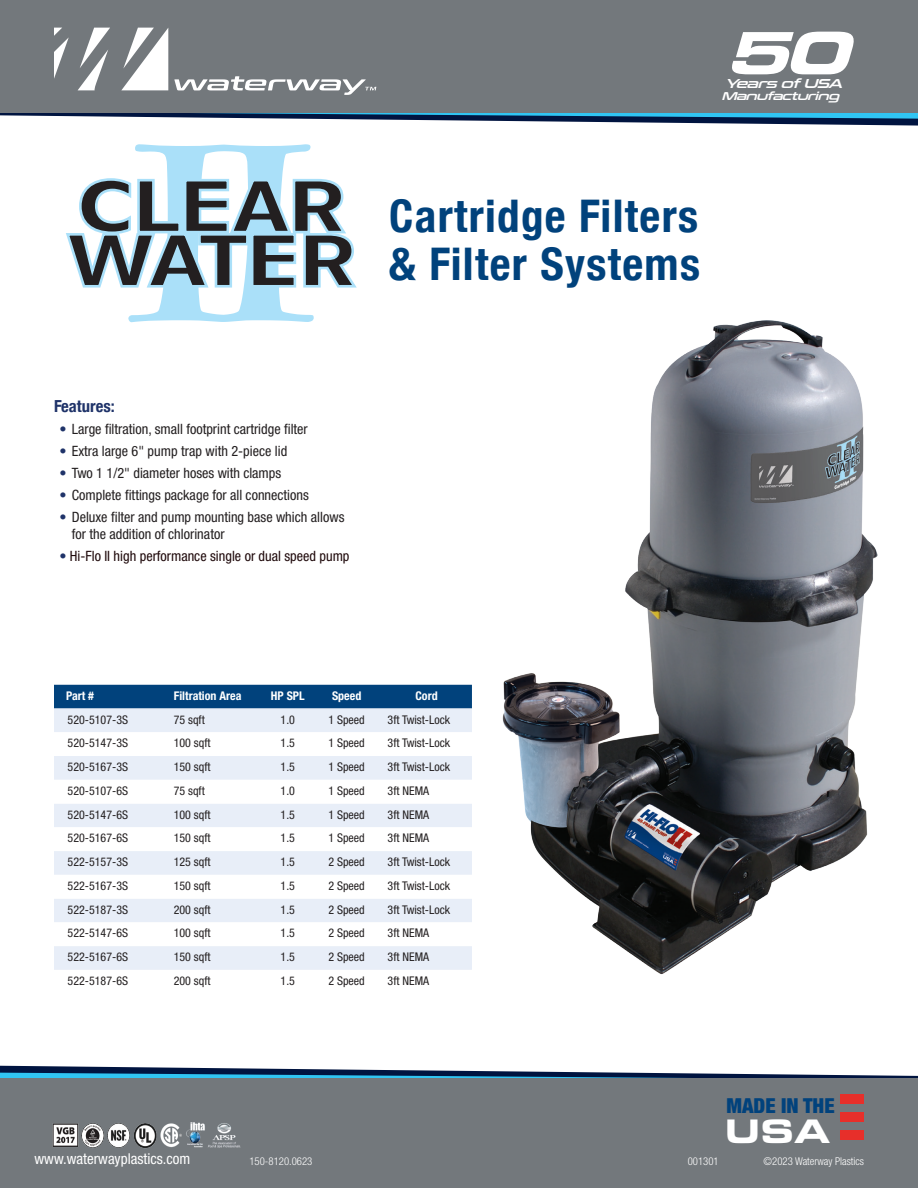
<style>
.page{position:relative;width:918px;height:1188px;background:#fff}
.page>*{position:absolute;margin:0;border:0;box-sizing:border-box;transform-origin:0 0}
.t1{font:700 79.05px "Basic Gothic Pro";letter-spacing:-.045em;color:#231f20;scale:1.1 1}
.t2{font:italic 57.75px "Eurostile Bold Extended Two";color:#fff;scale:1.11 1}
.t3{font:700 condensed 45px/48px "Helvetica Neue";letter-spacing:.03em;color:#01427c}
.t4{font:900 35.25px "Eurostile Ext";color:#fff}
.t5{font:900 condensed 20.55px "Helvetica Neue";color:#01427c}
.t6{font:700 condensed 16.65px "Helvetica Neue";color:#1f3369}
.t7{font:condensed 15px "Helvetica Neue LT Pro";color:#fff}
.t8{font:condensed 14.25px/16.6px "Helvetica Neue LT Pro";color:#231f20}
.t9{font:condensed 14.25px "Helvetica Neue LT Pro";color:#1f090b}
.t10{font:italic 12.75px "Conthrax Sb";color:#fff;scale:1.13 1}
.t11{font:condensed 12px "Helvetica Neue LT Pro";color:#231f20}
.t12{font:700 condensed 12px "Helvetica Neue LT Pro";color:#fff}
.t13{font:italic 11.25px "Conthrax Sb";color:#fff;scale:1.13 1}
.t14{font:300 condensed 10.8px "Helvetica Neue LT Pro";color:#fff}
.s1{color:#1f3369}
</style>
<div class="page">
<svg style="left:0;top:1066px;width:651px;height:7px"></svg>
<svg style="left:0;top:1073px;width:918px;height:5px;background:#286e97"></svg>
<div style="left:0;top:1078px;width:918px;height:110px;background:#73787c"></div>
<svg style="left:331px;top:119px;width:587px;height:7px"></svg>
<svg style="left:0;top:113px;width:918px;height:6px;background:#2d6f97"></svg>
<div style="left:0;top:0;width:918px;height:113px;background:#73787c"></div>
<img style="left:52px;top:1122px;width:189px;height:27px">
<svg style="left:78px;top:28px;width:32px;height:62px"></svg>
<svg style="left:121px;top:28px;width:47px;height:62px"></svg>
<svg style="left:54px;top:28px;width:15px;height:51px"></svg>
<svg style="left:174px;top:76px;width:202px;height:19px"></svg>
<div style="left:840px;top:1095px;width:24px;height:9px;background:#e72f2a"></div>
<div style="left:840px;top:1112px;width:24px;height:10px;background:#e72f2a"></div>
<div style="left:840px;top:1130px;width:24px;height:10px;background:#e72f2a"></div>
<img style="left:502px;top:320px;width:376px;height:654px">
<svg style="left:66px;top:144px;width:291px;height:178px"></svg>
<div style="left:54px;top:685px;width:418px;height:24px;background:#01427c"></div>
<div style="left:54px;top:709px;width:418px;height:23px;background:#e8eef8"></div>
<svg style="left:54px;top:756px;width:418px;height:214px;fill:#e8eef8"></svg>
<h1 class="t1" style="left:77px;top:160px;width:247px">CLEAR</h1>
<h1 class="t1" style="left:66px;top:214px;width:266px">WATER</h1>
<h2 class="t2" style="left:785px;top:12px;width:79px">0</h2>
<p class="t10" style="left:792px;top:73px;width:50px">f USA</p>
<p class="t13" style="left:721px;top:88px;width:110px">Manufacturing</p>
<h2 class="t2" style="left:725px;top:12px;width:79px">5</h2>
<p class="t10" style="left:725px;top:73px;width:66px">Years o</p>
<h3 class="t3" style="left:389px;top:189px;width:312px">Cartridge Filters &amp; Filter Systems</h3>
<h3 class="t6" style="left:54px;top:393px;width:62px">Features:</h3>
<p class="t8" style="left:59px;top:421px;width:250px"><span class="s1">•</span> Large filtration, small footprint cartridge filter</p>
<p class="t8" style="left:59px;top:443px;width:229px"><span class="s1">•</span> Extra large 6" pump trap with 2-piece lid</p>
<p class="t8" style="left:59px;top:465px;width:223px"><span class="s1">•</span> Two 1 1/2" diameter hoses with clamps</p>
<p class="t8" style="left:59px;top:487px;width:251px"><span class="s1">•</span> Complete fittings package for all connections</p>
<p class="t8" style="left:72px;top:509px;width:274px;text-indent:-12px"><span class="s1">•</span> Deluxe filter and pump mounting base which allows for the addition of chlorinator</p>
<p class="t9" style="left:59px;top:547px;width:292px"><span class="s1">•</span> Hi-Flo II high performance single or dual speed pump</p>
<p class="t12" style="left:66px;top:688px;width:29px">Part #</p>
<p class="t12" style="left:174px;top:688px;width:69px">Filtration Area</p>
<p class="t12" style="left:271px;top:688px;width:35px">HP SPL</p>
<p class="t12" style="left:332px;top:688px;width:31px">Speed</p>
<p class="t12" style="left:415px;top:688px;width:24px">Cord</p>
<p class="t11" style="left:68px;top:712px;width:62px">520-5107-3S</p>
<p class="t11" style="left:174px;top:712px;width:33px">75 sqft</p>
<p class="t11" style="left:281px;top:712px;width:16px">1.0</p>
<p class="t11" style="left:328px;top:712px;width:38px">1 Speed</p>
<p class="t11" style="left:388px;top:712px;width:64px">3ft Twist-Lock</p>
<p class="t11" style="left:68px;top:736px;width:62px">520-5147-3S</p>
<p class="t11" style="left:174px;top:736px;width:38px">100 sqft</p>
<p class="t11" style="left:281px;top:736px;width:16px">1.5</p>
<p class="t11" style="left:328px;top:736px;width:38px">1 Speed</p>
<p class="t11" style="left:388px;top:736px;width:64px">3ft Twist-Lock</p>
<p class="t11" style="left:68px;top:760px;width:62px">520-5167-3S</p>
<p class="t11" style="left:174px;top:760px;width:38px">150 sqft</p>
<p class="t11" style="left:281px;top:760px;width:16px">1.5</p>
<p class="t11" style="left:328px;top:760px;width:38px">1 Speed</p>
<p class="t11" style="left:388px;top:760px;width:64px">3ft Twist-Lock</p>
<p class="t11" style="left:68px;top:783px;width:62px">520-5107-6S</p>
<p class="t11" style="left:174px;top:783px;width:33px">75 sqft</p>
<p class="t11" style="left:281px;top:783px;width:16px">1.0</p>
<p class="t11" style="left:328px;top:783px;width:38px">1 Speed</p>
<p class="t11" style="left:388px;top:783px;width:43px">3ft NEMA</p>
<p class="t11" style="left:68px;top:807px;width:62px">520-5147-6S</p>
<p class="t11" style="left:174px;top:807px;width:38px">100 sqft</p>
<p class="t11" style="left:281px;top:807px;width:16px">1.5</p>
<p class="t11" style="left:328px;top:807px;width:38px">1 Speed</p>
<p class="t11" style="left:388px;top:807px;width:43px">3ft NEMA</p>
<p class="t11" style="left:68px;top:831px;width:62px">520-5167-6S</p>
<p class="t11" style="left:174px;top:831px;width:38px">150 sqft</p>
<p class="t11" style="left:281px;top:831px;width:16px">1.5</p>
<p class="t11" style="left:328px;top:831px;width:38px">1 Speed</p>
<p class="t11" style="left:388px;top:831px;width:43px">3ft NEMA</p>
<p class="t11" style="left:68px;top:855px;width:62px">522-5157-3S</p>
<p class="t11" style="left:174px;top:855px;width:38px">125 sqft</p>
<p class="t11" style="left:281px;top:855px;width:16px">1.5</p>
<p class="t11" style="left:328px;top:855px;width:38px">2 Speed</p>
<p class="t11" style="left:388px;top:855px;width:64px">3ft Twist-Lock</p>
<p class="t11" style="left:68px;top:879px;width:62px">522-5167-3S</p>
<p class="t11" style="left:174px;top:879px;width:38px">150 sqft</p>
<p class="t11" style="left:281px;top:879px;width:16px">1.5</p>
<p class="t11" style="left:328px;top:879px;width:38px">2 Speed</p>
<p class="t11" style="left:388px;top:879px;width:64px">3ft Twist-Lock</p>
<p class="t11" style="left:68px;top:902px;width:62px">522-5187-3S</p>
<p class="t11" style="left:174px;top:902px;width:38px">200 sqft</p>
<p class="t11" style="left:281px;top:902px;width:16px">1.5</p>
<p class="t11" style="left:328px;top:902px;width:38px">2 Speed</p>
<p class="t11" style="left:388px;top:902px;width:64px">3ft Twist-Lock</p>
<p class="t11" style="left:68px;top:926px;width:62px">522-5147-6S</p>
<p class="t11" style="left:174px;top:926px;width:38px">100 sqft</p>
<p class="t11" style="left:281px;top:926px;width:16px">1.5</p>
<p class="t11" style="left:328px;top:926px;width:38px">2 Speed</p>
<p class="t11" style="left:388px;top:926px;width:43px">3ft NEMA</p>
<p class="t11" style="left:68px;top:950px;width:62px">522-5167-6S</p>
<p class="t11" style="left:174px;top:950px;width:38px">150 sqft</p>
<p class="t11" style="left:281px;top:950px;width:16px">1.5</p>
<p class="t11" style="left:328px;top:950px;width:38px">2 Speed</p>
<p class="t11" style="left:388px;top:950px;width:43px">3ft NEMA</p>
<p class="t11" style="left:68px;top:974px;width:62px">522-5187-6S</p>
<p class="t11" style="left:174px;top:974px;width:38px">200 sqft</p>
<p class="t11" style="left:281px;top:974px;width:16px">1.5</p>
<p class="t11" style="left:328px;top:974px;width:38px">2 Speed</p>
<p class="t11" style="left:388px;top:974px;width:43px">3ft NEMA</p>
<h3 class="t5" style="left:727px;top:1088px;width:110px">MADE IN THE</h3>
<h3 class="t4" style="left:725px;top:1105px;width:107px">USA</h3>
<p class="t7" style="left:35px;top:1150px;width:157px">www.waterwayplastics.com</p>
<p class="t14" style="left:249px;top:1155px;width:64px">150-8120.0623</p>
<p class="t14" style="left:764px;top:1155px;width:102px">©2023 Waterway Plastics</p>
<p class="t14" style="left:688px;top:1155px;width:32px">001301</p>
</div>
